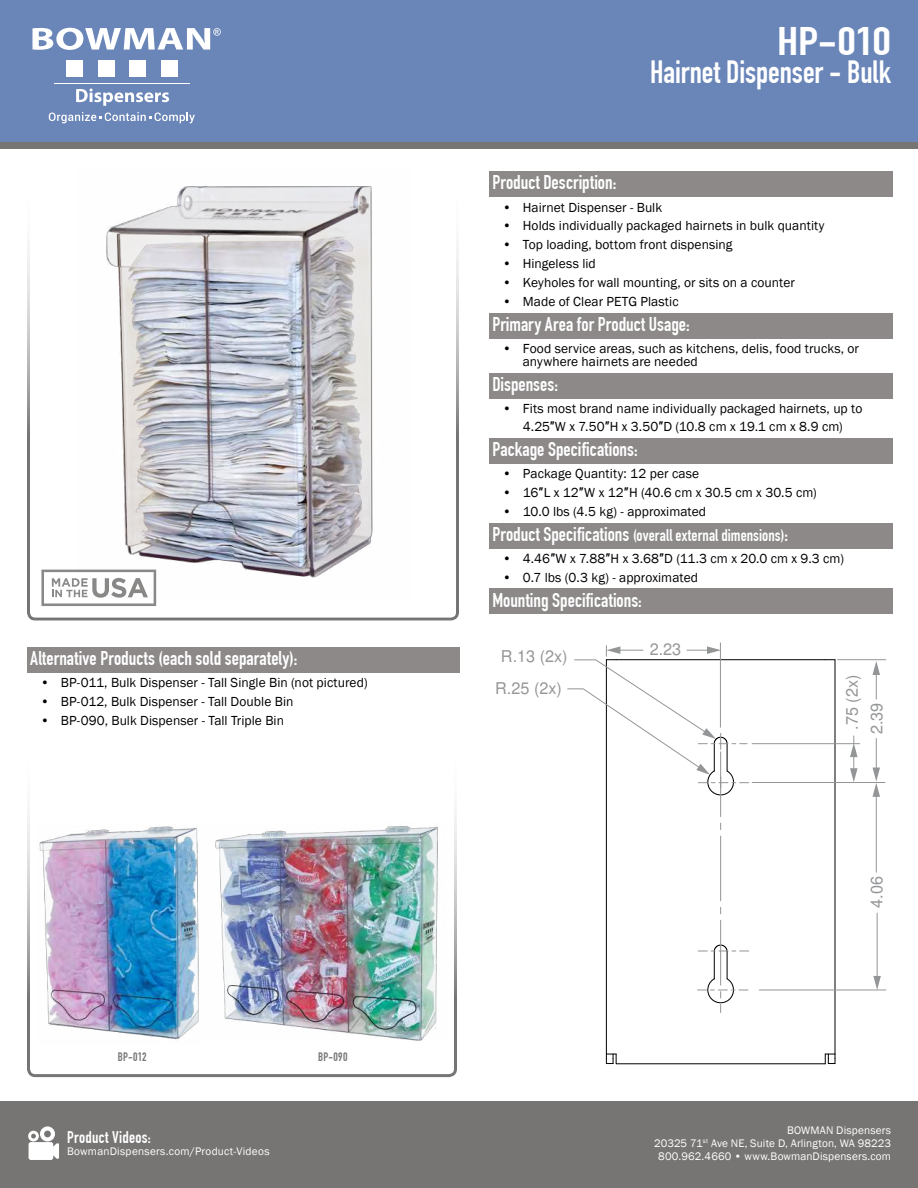
<style>
.page{position:relative;width:918px;height:1188px;background:#fff}
.page>*{position:absolute;margin:0;border:0;box-sizing:border-box;transform-origin:0 0}
.t1{font:700 39px "DIN Condensed";color:#fff;scale:1.28 1}
.t2{font:700 31.5px "DIN Condensed";letter-spacing:-.005em;color:#fff}
.t3{font:700 19.5px "DIN Condensed";color:#fff}
.t4{font:700 16.5px "DIN Condensed";letter-spacing:.005em;color:#fff}
.t5{font:16.2px/32.2px "Arial";color:#939597;text-align:center}
.t6{font:13.5px/13.5px "Franklin Gothic";letter-spacing:.005em;color:#000}
.t7{font:12px "DIN Engschrift";letter-spacing:.015em;color:#777574}
.t8{font:11.25px/12.8px "Franklin Gothic";letter-spacing:.015em;color:#fff;text-align:right}
.s1{font-family:"Arial"}
.s2{font-size:19.5px}
</style>
<div class="page">
<div style="left:0;top:1101px;width:918px;height:87px;background:#777574"></div>
<div style="left:0;top:0;width:918px;height:148px;background:#777574"></div>
<div style="left:0;top:0;width:918px;height:142px;background:#6a85b8"></div>
<div style="left:27px;top:738px;width:430px;height:339px;border:3px solid #777574;border-radius:7px"></div>
<div style="left:27px;top:175px;width:432px;height:446px;border:3px solid #777574;border-radius:7px"></div>
<svg style="left:32px;top:28px;width:189px;height:22px"></svg>
<div style="left:66px;top:60px;width:17px;height:16px;background:#fff"></div>
<div style="left:98px;top:60px;width:17px;height:16px;background:#fff"></div>
<div style="left:129px;top:60px;width:17px;height:16px;background:#fff"></div>
<div style="left:161px;top:60px;width:17px;height:16px;background:#fff"></div>
<hr style="left:54px;top:83px;width:136px;height:1px;background:#fff">
<svg style="left:76px;top:89px;width:93px;height:17px"></svg>
<svg style="left:49px;top:112px;width:146px;height:11px"></svg>
<svg style="left:28px;top:1126px;width:31px;height:34px"></svg>
<div style="left:489px;top:171px;width:404px;height:26px;background:#8c8988"></div>
<div style="left:489px;top:313px;width:404px;height:26px;background:#8c8988"></div>
<div style="left:489px;top:373px;width:404px;height:26px;background:#8c8988"></div>
<div style="left:489px;top:438px;width:404px;height:26px;background:#8c8988"></div>
<div style="left:489px;top:523px;width:404px;height:26px;background:#8c8988"></div>
<div style="left:489px;top:588px;width:404px;height:26px;background:#8c8988"></div>
<div style="left:27px;top:647px;width:432px;height:26px;background:#8c8988"></div>
<svg style="left:41px;top:570px;width:115px;height:36px"></svg>
<hr style="left:835px;top:660px;width:1px;height:394px;background:#000">
<hr style="left:616px;top:659px;width:209px;height:1px;background:#000">
<hr style="left:606px;top:660px;width:1px;height:394px;background:#000">
<svg style="left:606px;top:1053px;width:230px;height:12px"></svg>
<hr style="left:720px;top:643px;width:1px;height:84px;background:#939597">
<hr style="left:876px;top:794px;width:1px;height:78px;background:#939597">
<svg style="left:873px;top:661px;width:7px;height:38px"></svg>
<hr style="left:877px;top:913px;width:1px;height:66px;background:#939597">
<svg style="left:873px;top:976px;width:8px;height:14px"></svg>
<hr style="left:876px;top:738px;width:1px;height:32px;background:#939597">
<svg style="left:873px;top:768px;width:7px;height:29px"></svg>
<svg style="left:850px;top:736px;width:8px;height:46px"></svg>
<hr style="left:752px;top:782px;width:133px;height:1px;background:#939597">
<hr style="left:752px;top:743px;width:108px;height:1px;background:#939597">
<hr style="left:838px;top:659px;width:48px;height:1px;background:#939597">
<hr style="left:759px;top:990px;width:127px;height:1px;background:#939597">
<svg style="left:567px;top:646px;width:182px;height:367px"></svg>
<img style="left:215px;top:826px;width:223px;height:215px">
<img style="left:78px;top:175px;width:333px;height:424px">
<img style="left:39px;top:826px;width:160px;height:214px">
<h3 class="t3" style="left:30px;top:651px;width:269px">Alternative Products (each sold separately):</h3>
<p class="t6" style="left:40px;top:677px;width:329px">• BP-011, Bulk Dispenser - Tall Single Bin (not pictured)</p>
<p class="t6" style="left:40px;top:696px;width:254px">• BP-012, Bulk Dispenser - Tall Double Bin</p>
<p class="t6" style="left:40px;top:715px;width:245px">• BP-090, Bulk Dispenser - Tall Triple Bin</p>
<p class="t7" style="left:118px;top:1050px;width:30px">BP-012</p>
<p class="t7" style="left:318px;top:1050px;width:31px">BP-090</p>
<p class="t4" style="left:67px;top:1131px;width:85px">Product Videos:</p>
<p class="t8" style="left:67px;top:1145px;width:204px">BowmanDispensers.com/Product-Videos</p>
<h1 class="t1" style="left:777px;top:27px;width:90px">HP-010</h1>
<h2 class="t2" style="left:650px;top:61px;width:242px">Hairnet Dispenser - Bulk</h2>
<h3 class="t3" style="left:492px;top:175px;width:125px">Product Description:</h3>
<p class="t6" style="left:503px;top:201px;width:161px">• Hairnet Dispenser - Bulk</p>
<p class="t6" style="left:503px;top:220px;width:323px">• Holds individually packaged hairnets in bulk quantity</p>
<p class="t6" style="left:503px;top:239px;width:231px">• Top loading, bottom front dispensing</p>
<p class="t6" style="left:503px;top:258px;width:95px">• Hingeless lid</p>
<p class="t6" style="left:503px;top:277px;width:294px">• Keyholes for wall mounting, or sits on a counter</p>
<p class="t6" style="left:503px;top:296px;width:178px">• Made of Clear PETG Plastic</p>
<h3 class="t3" style="left:492px;top:317px;width:199px">Primary Area for Product Usage:</h3>
<p class="t6" style="left:523px;top:343px;width:338px;text-indent:-20px">• Food service areas, such as kitchens, delis, food trucks, or anywhere hairnets are needed</p>
<h3 class="t3" style="left:492px;top:377px;width:67px">Dispenses:</h3>
<p class="t6" style="left:503px;top:401px;width:361px;line-height:18px;text-align:center">• Fits most brand name individually packaged hairnets, up to<br>4.25<span class="s1">″</span>W x 7.50<span class="s1">″</span>H x 3.50<span class="s1">″</span>D (10.8 cm x 19.1 cm x 8.9 cm)</p>
<h3 class="t3" style="left:492px;top:438px;width:147px">Package Speci昀椀cations:</h3>
<p class="t6" style="left:503px;top:468px;width:198px">• Package Quantity: 12 per case</p>
<p class="t6" style="left:503px;top:487px;width:316px">• 16<span class="s1">″</span>L x 12<span class="s1">″</span>W x 12<span class="s1">″</span>H (40.6 cm x 30.5 cm x 30.5 cm)</p>
<p class="t6" style="left:503px;top:506px;width:205px">• 10.0 lbs (4.5 kg) - approximated</p>
<p class="t4" style="left:492px;top:529px;width:297px"><span class="s2">Product Speci昀椀cations</span> (overall external dimensions)<span class="s2">:</span></p>
<p class="t6" style="left:503px;top:553px;width:343px">• 4.46<span class="s1">″</span>W x 7.88<span class="s1">″</span>H x 3.68<span class="s1">″</span>D (11.3 cm x 20.0 cm x 9.3 cm)</p>
<p class="t6" style="left:503px;top:572px;width:197px">• 0.7 lbs (0.3 kg) - approximated</p>
<h3 class="t3" style="left:492px;top:588px;width:151px">Mounting Speci昀椀cations:</h3>
<p class="t5" style="left:495px;top:642px;width:74px">R.13 (2x)<br>R.25 (2x)</p>
<p class="t5" style="left:650px;top:635px;width:33px">2.23</p>
<p class="t5" style="left:841px;top:734px;width:61px;line-height:24.6px;text-align:left;rotate:-90deg">.75 (2x)<br>2.39</p>
<p class="t5" style="left:862px;top:908px;width:33px;rotate:-90deg">4.06</p>
<p class="t8" style="left:654px;top:1125px;width:238px">BOWMAN Dispensers<br>20325 71<sup>st</sup> Ave NE, Suite D, Arlington, WA 98223<br>800.962.4660 • www.BowmanDispensers.com</p>
</div>
